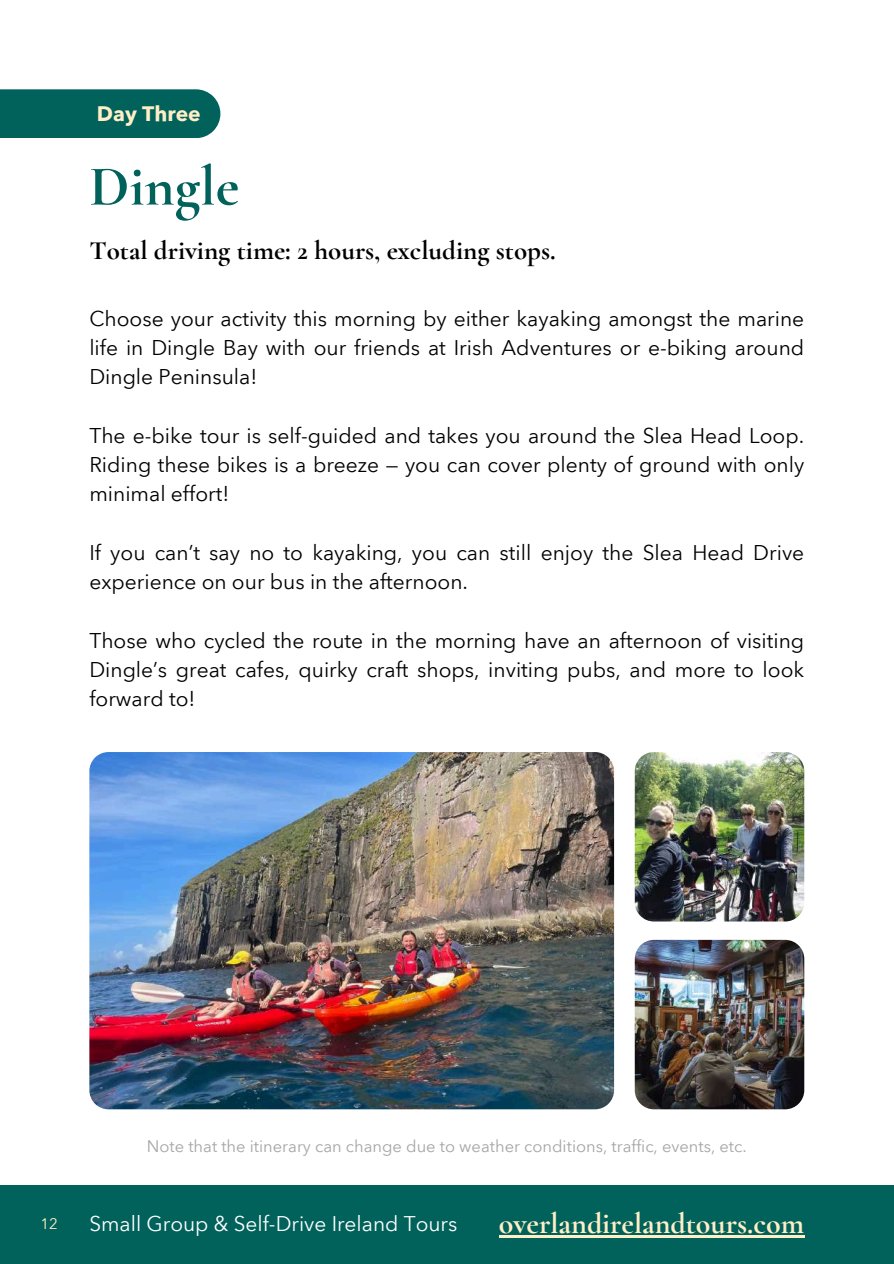
<style>
.page{position:relative;width:894px;height:1264px;background:#fff}
.page>*{position:absolute;margin:0;border:0;box-sizing:border-box;transform-origin:0 0}
.t1{font:700 57px "Cormorant Garamond";color:#00625b}
.t2{font:700 30px "Cormorant Garamond";color:#ffeec6}
.t3{font:700 27px "Cormorant Garamond";color:#000}
.t4{font:21px/29.2px "Avenir Next Arabic";color:#000;text-align:justify}
.t5{font:700 21px "Avenir Next Arabic";color:#ffeec6}
.t6{font:20.85px "Avenir Next Arabic";color:#fff}
.t7{font:16.5px "Avenir Next Arabic";color:#a6a6a6}
.t8{font:15px "Avenir Next Arabic";color:#ffeec6}
</style>
<div class="page">
<div style="left:0;top:1184px;width:893px;height:79px;background:#00625b"></div>
<hr style="left:498px;top:1235px;width:306px;height:2px;background:#ffeec6">
<div style="left:0;top:89px;width:220px;height:49px;background:#00625b"></div>
<img style="left:634px;top:752px;width:170px;height:169px;border-radius:19px">
<img style="left:89px;top:752px;width:525px;height:357px">
<img style="left:634px;top:939px;width:170px;height:170px;border-radius:19px">
<p class="t5" style="left:97px;top:101px;width:105px">Day Three</p>
<h1 class="t1" style="left:89px;top:152px;width:151px">Dingle</h1>
<p class="t3" style="left:89px;top:234px;width:468px">Total driving time: 2 hours, excluding stops.</p>
<p class="t4" style="left:89px;top:304px;width:716px">Choose your activity this morning by either kayaking amongst the marine life in Dingle Bay with our friends at Irish Adventures or e-biking around Dingle Peninsula!</p>
<p class="t4" style="left:89px;top:421px;width:716px">The e-bike tour is self-guided and takes you around the Slea Head Loop.<br>Riding these bikes is a breeze — you can cover plenty of ground with only minimal effort!</p>
<p class="t4" style="left:89px;top:538px;width:716px">If you can’t say no to kayaking, you can still enjoy the Slea Head Drive experience on our bus in the afternoon.</p>
<p class="t4" style="left:89px;top:626px;width:716px">Those who cycled the route in the morning have an afternoon of visiting Dingle’s great cafes, quirky craft shops, inviting pubs, and more to look forward to!</p>
<p class="t7" style="left:147px;top:1136px;width:601px">Note that the itinerary can change due to weather conditions, traffic, events, etc.</p>
<p class="t8" style="left:40px;top:1214px;width:19px">12</p>
<p class="t6" style="left:89px;top:1211px;width:369px">Small Group &amp; Self-Drive Ireland Tours</p>
<h2 class="t2" style="left:498px;top:1205px;width:307px">overlandirelandtours.com</h2>
</div>
